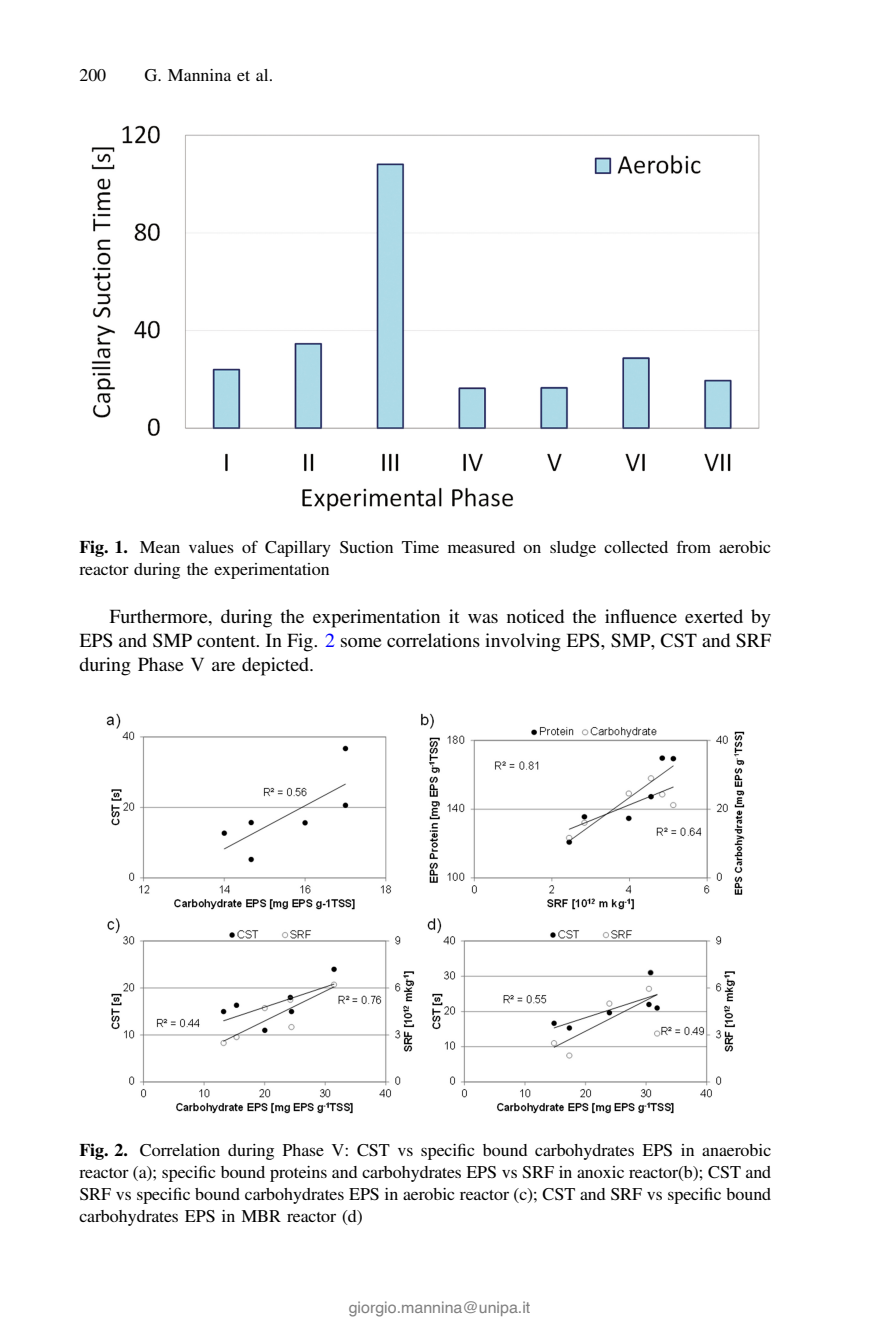
<style>
.page{position:relative;width:879px;height:1333px;background:#fff}
.page>*{position:absolute;margin:0;border:0;box-sizing:border-box;transform-origin:0 0}
.t1{font:20px/24px "Ftytvm Ngtpwd Rdvbdl Adv TT5 ada 87 cc";color:#000;text-align:justify}
.t2{font:18px/22px "Ftytvm Ngtpwd Rdvbdl Adv TT5 ada 87 cc";color:#000}
.t3{font:16px "Helvetica";color:#808080}
.s1{font-family:"Kcblwf Nckmxk Jbghtr Adv T Teeee 58 d 9.B"}
.s2{font-family:"Fgtfgk Pgjjns Rpncxj Adv GTIMES R"}
.s3{color:#00f}
.s4{font-family:"Txttlf Kbmkxd Hgphky Adv TT5 ada 87 cc+fb"}
</style>
<div class="page">
<img style="left:91px;top:125px;width:669px;height:387px">
<img style="left:106px;top:713px;width:639px;height:401px">
<p class="t2" style="left:79px;top:66px;width:28px">200</p>
<p class="t2" style="left:145px;top:66px;width:130px">G. Mannina et al.</p>
<p class="t2" style="left:79px;top:538px;width:693px"><span class="s1">Fig. 1.</span> Mean values of Capillary Suction Time measured on sludge collected from aerobic reactor during the experimentation</p>
<p class="t1" style="left:79px;top:606px;width:693px;text-indent:30px">Furthermore, during the experimentation it was noticed the in<span class="s2">fl</span>uence exerted by EPS and SMP content. In Fig. <span class="s3">2</span> some correlations involving EPS, SMP, CST and SRF during Phase V are depicted.</p>
<p class="t2" style="left:79px;top:1140px;width:693px;text-align:justify"><span class="s1">Fig. 2.</span> Correlation during Phase V: CST vs speci<span class="s4">fi</span>c bound carbohydrates EPS in anaerobic reactor (a); speci<span class="s4">fi</span>c bound proteins and carbohydrates EPS vs SRF in anoxic reactor(b); CST and SRF vs speci<span class="s4">fi</span>c bound carbohydrates EPS in aerobic reactor (c); CST and SRF vs speci<span class="s4">fi</span>c bound carbohydrates EPS in MBR reactor (d)</p>
<p class="t3" style="left:349px;top:1297px;width:183px">giorgio.mannina@unipa.it</p>
</div>
